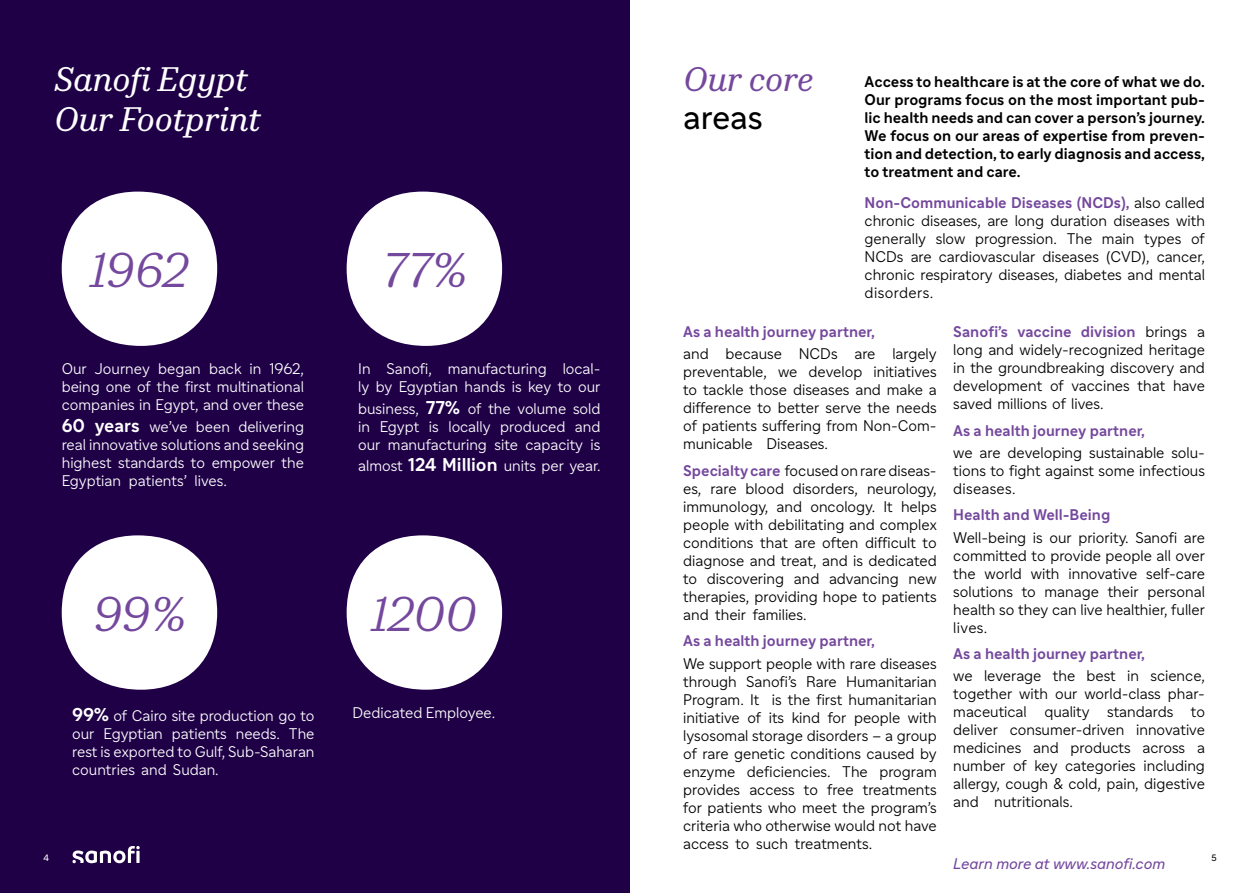
<style>
.page{position:relative;width:1259px;height:893px;background:#fff}
.page>*{position:absolute;margin:0;border:0;box-sizing:border-box;transform-origin:0 0}
.t1{font:italic 300 47.25px "Sanofi Serif";letter-spacing:-.01em;color:#74489d}
.t2{font:italic 33px/39.6px "Sanofi Serif";color:#fff}
.t3{font:italic 33px "Sanofi Serif";color:#74489d}
.t4{font:33px "Sanofi Sans";color:#000}
.t5{font:300 15px/18px "Sanofi Sans";color:#000;text-align:justify}
.t6{font:300 15px/18px "Sanofi Sans";color:#fff;text-align:justify}
.t7{font:700 15px/18px "Sanofi Sans";color:#000;text-align:justify}
.t8{font:700 15px "Sanofi Sans";color:#74489d}
.t9{font:italic 15px "Sanofi Sans";color:#74489d}
.t10{font:9px "Sanofi Sans";color:#fff}
.t11{font:9px "Sanofi Sans";color:#000}
.s1{font-weight:700;font-size:18px}
.s2{font-weight:700;color:#74489d}
</style>
<div class="page">
<div style="left:0;top:0;width:629px;height:893px;background:#1f0047"></div>
<div style="left:62px;top:192px;width:155px;height:154px;background:#fff;border-radius:50%"></div>
<div style="left:62px;top:535px;width:155px;height:155px;background:#fff;border-radius:50%"></div>
<div style="left:347px;top:192px;width:155px;height:154px;background:#fff;border-radius:50%"></div>
<div style="left:347px;top:535px;width:155px;height:155px;background:#fff;border-radius:50%"></div>
<svg style="left:72px;top:846px;width:68px;height:17px"></svg>
<h2 class="t2" style="left:54px;top:59px;width:208px">Sanofi Egypt<br>Our Footprint</h2>
<h1 class="t1" style="left:91px;top:241px;width:99px">1962</h1>
<h1 class="t1" style="left:382px;top:241px;width:87px">77%</h1>
<p class="t6" style="left:62px;top:360px;width:244px">Our Journey began back in 1962, being one of the first multinational companies in Egypt, and over these</p>
<p class="t6" style="left:62px;top:417px;width:244px"><span class="s1">60 years</span> we’ve been delivering real innovative solutions and seeking highest standards to empower the Egyptian patients’ lives.</p>
<p class="t6" style="left:358px;top:360px;width:244px">In Sanofi, manufacturing local&shy;ly by Egyptian hands is key to our</p>
<p class="t6" style="left:358px;top:399px;width:244px">business, <span class="s1">77%</span> of the volume sold in Egypt is locally produced and our manufacturing site capacity is</p>
<p class="t6" style="left:358px;top:457px;width:244px">almost <span class="s1">124 Million</span> units per year.</p>
<h1 class="t1" style="left:93px;top:585px;width:94px">99%</h1>
<h1 class="t1" style="left:372px;top:585px;width:107px">1200</h1>
<p class="t6" style="left:72px;top:706px;width:244px"><span class="s1">99%</span> of Cairo site production go to our Egyptian patients needs. The rest is exported to Gulf, Sub-Saharan countries and Sudan.</p>
<p class="t6" style="left:352px;top:704px;width:144px">Dedicated Employee.</p>
<h2 class="t3" style="left:683px;top:59px;width:132px">Our core</h2>
<h2 class="t4" style="left:683px;top:97px;width:81px">areas</h2>
<p class="t7" style="left:864px;top:73px;width:342px">Access to healthcare is at the core of what we do.<br>Our programs focus on the most important pub&shy;lic health needs and can cover a person’s journey.<br>We focus on our areas of expertise from preven&shy;tion and detection, to early diagnosis and access, to treatment and care.</p>
<p class="t5" style="left:864px;top:193px;width:342px"><span class="s2">Non-Communicable Diseases (NCDs),</span> also called chronic diseases, are long duration diseases with generally slow progression. The main types of NCDs are cardiovascular diseases (CVD), cancer, chronic respiratory diseases, diabetes and mental disorders.</p>
<p class="t8" style="left:683px;top:322px;width:193px">As a health journey partner,</p>
<p class="t5" style="left:683px;top:345px;width:255px">and because NCDs are largely preventable, we develop initiatives to tackle those diseases and make a difference to better serve the needs of patients suffering from Non-Com&shy;municable Diseases.</p>
<p class="t5" style="left:683px;top:461px;width:255px"><span class="s2">Specialty care</span> focused on rare diseas&shy;es, rare blood disorders, neurology, immunology, and oncology. It helps people with debilitating and complex conditions that are often difficult to diagnose and treat, and is dedicated to discovering and advancing new therapies, providing hope to patients and their families.</p>
<p class="t8" style="left:683px;top:632px;width:193px">As a health journey partner,</p>
<p class="t5" style="left:683px;top:654px;width:255px">We support people with rare diseases through Sanofi’s Rare Humanitarian Program. It is the first humanitarian initiative of its kind for people with lysosomal storage disorders – a group of rare genetic conditions caused by enzyme deficiencies. The program provides access to free treatments for patients who meet the program’s criteria who otherwise would not have access to such treatments.</p>
<p class="t5" style="left:953px;top:323px;width:253px"><span class="s2">Sanofi’s vaccine division</span> brings a long and widely-recognized heritage in the groundbreaking discovery and development of vaccines that have saved millions of lives.</p>
<p class="t8" style="left:953px;top:421px;width:193px">As a health journey partner,</p>
<p class="t5" style="left:953px;top:443px;width:253px">we are developing sustainable solu&shy;tions to fight against some infectious diseases.</p>
<p class="t8" style="left:953px;top:506px;width:158px">Health and Well-Being</p>
<p class="t5" style="left:953px;top:528px;width:253px">Well-being is our priority. Sanofi are committed to provide people all over the world with innovative self-care solutions to manage their personal health so they can live healthier, fuller lives.</p>
<p class="t8" style="left:953px;top:644px;width:193px">As a health journey partner,</p>
<p class="t5" style="left:953px;top:667px;width:253px">we leverage the best in science, together with our world-class phar&shy;maceutical quality standards to deliver consumer-driven innovative medicines and products across a number of key categories including allergy, cough &amp; cold, pain, digestive and nutritionals.</p>
<p class="t10" style="left:43px;top:852px;width:7px">4</p>
<p class="t11" style="left:1211px;top:852px;width:7px">5</p>
<p class="t9" style="left:953px;top:855px;width:214px">Learn more at www.sanofi.com</p>
</div>
